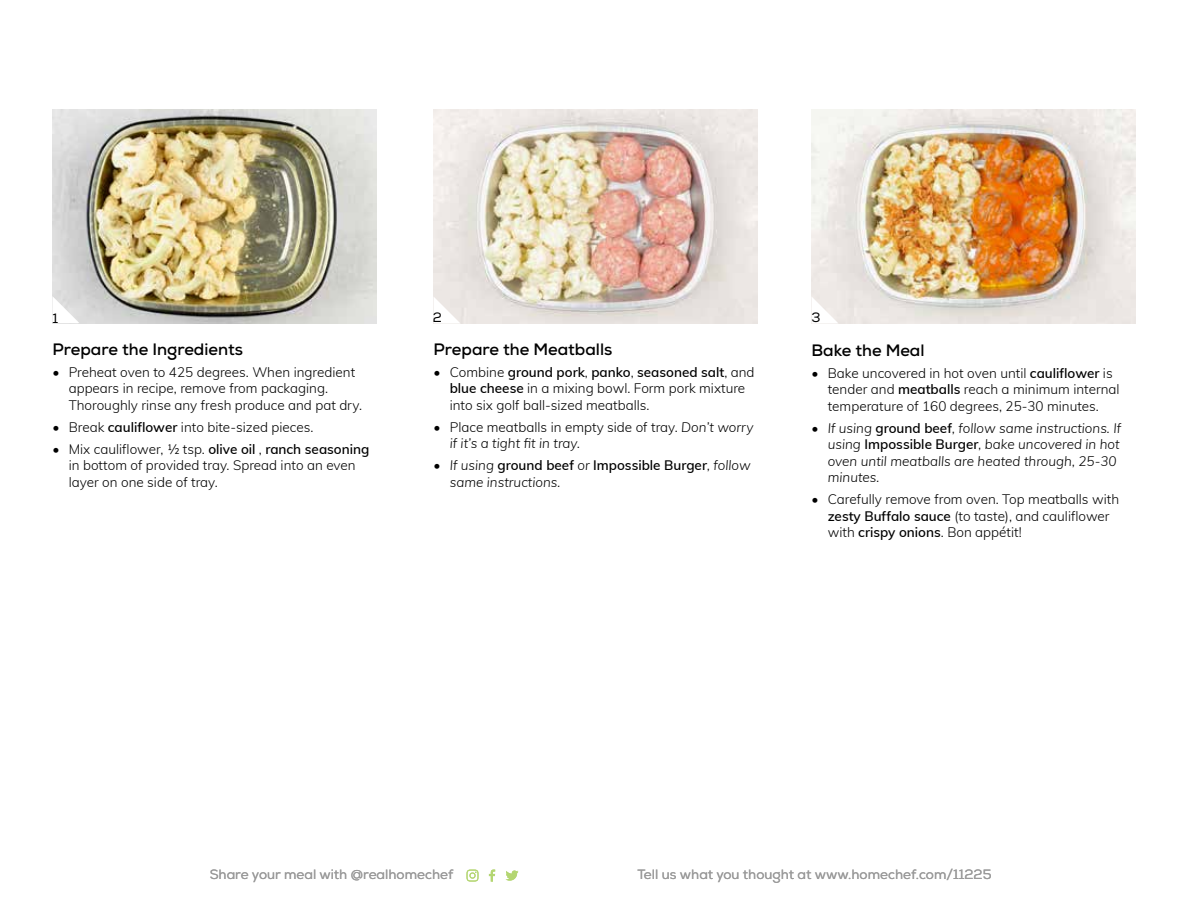
<style>
.page{position:relative;width:1188px;height:918px;background:#fff}
.page>*{position:absolute;margin:0;border:0;box-sizing:border-box;transform-origin:0 0}
.t1{font:700 16.5px "Nexa";color:#000}
.t2{font:300 13.5px/16.5px "Muli";color:#000}
.t3{font:italic 300 13.5px/16.5px "Muli";color:#000}
.t4{font:13.5px "Nexa";color:#9a9a9a}
.t5{font:13.5px "Nexa";color:#000}
.s1{font-weight:600}
.s2{font-style:italic}
.s3{font-style:normal}
.s4{font-weight:600;font-style:normal}
</style>
<div class="page">
<svg style="left:489px;top:870px;width:6px;height:12px"></svg>
<svg style="left:466px;top:870px;width:13px;height:12px"></svg>
<svg style="left:506px;top:871px;width:12px;height:10px"></svg>
<img style="left:812px;top:110px;width:324px;height:213px">
<img style="left:52px;top:110px;width:324px;height:213px">
<img style="left:434px;top:110px;width:324px;height:213px">
<svg style="left:52px;top:296px;width:27px;height:27px"></svg>
<svg style="left:434px;top:297px;width:27px;height:27px"></svg>
<svg style="left:812px;top:297px;width:27px;height:27px"></svg>
<p class="t5" style="left:52px;top:310px;width:7px">1</p>
<p class="t5" style="left:433px;top:309px;width:11px">2</p>
<p class="t5" style="left:812px;top:309px;width:11px">3</p>
<p class="t1" style="left:53px;top:339px;width:192px">Prepare the Ingredients</p>
<p class="t2" style="left:69px;top:363px;width:295px;text-indent:-16px">• Preheat oven to 425 degrees. When ingredient appears in recipe, remove from packaging.<br>Thoroughly rinse any fresh produce and pat dry.</p>
<p class="t2" style="left:53px;top:418px;width:262px">• Break <span class="s1">cauliflower</span> into bite-sized pieces.</p>
<p class="t2" style="left:69px;top:440px;width:302px;text-indent:-16px">• Mix cauliflower, ½ tsp. <span class="s1">olive oil</span> , <span class="s1">ranch seasoning </span>in bottom of provided tray. Spread into an even layer on one side of tray.</p>
<p class="t1" style="left:434px;top:339px;width:180px">Prepare the Meatballs</p>
<p class="t2" style="left:450px;top:363px;width:306px;text-indent:-16px">• Combine <span class="s1">ground pork</span>, <span class="s1">panko</span>, <span class="s1">seasoned salt</span>, and <span class="s1">blue cheese</span> in a mixing bowl. Form pork mixture into six golf ball-sized meatballs.</p>
<p class="t2" style="left:450px;top:418px;width:305px;text-indent:-16px">• Place meatballs in empty side of tray. <span class="s2">Don’t worry if it’s a tight fit in tray.</span></p>
<p class="t3" style="left:450px;top:456px;width:303px;text-indent:-16px"><span class="s3">•</span> If using <span class="s4">ground beef</span> or <span class="s4">Impossible Burger</span>, follow same instructions.</p>
<p class="t1" style="left:812px;top:340px;width:115px">Bake the Meal</p>
<p class="t2" style="left:828px;top:364px;width:293px;text-indent:-16px">• Bake uncovered in hot oven until <span class="s1">cauliflower</span> is tender and <span class="s1">meatballs</span> reach a minimum internal temperature of 160 degrees, 25-30 minutes.</p>
<p class="t3" style="left:828px;top:419px;width:295px;text-indent:-16px"><span class="s3">•</span> If using <span class="s4">ground beef</span>, follow same instructions. If using <span class="s4">Impossible Burger</span>, bake uncovered in hot oven until meatballs are heated through, 25-30 minutes.</p>
<p class="t2" style="left:828px;top:490px;width:293px;text-indent:-16px">• Carefully remove from oven. Top meatballs with <span class="s1">zesty Buffalo sauce</span> (to taste), and cauliflower with <span class="s1">crispy onions</span>. Bon appétit!</p>
<p class="t4" style="left:210px;top:867px;width:245px">Share your meal with @realhomechef</p>
<p class="t4" style="left:638px;top:867px;width:356px">Tell us what you thought at www.homechef.com/11225</p>
</div>
